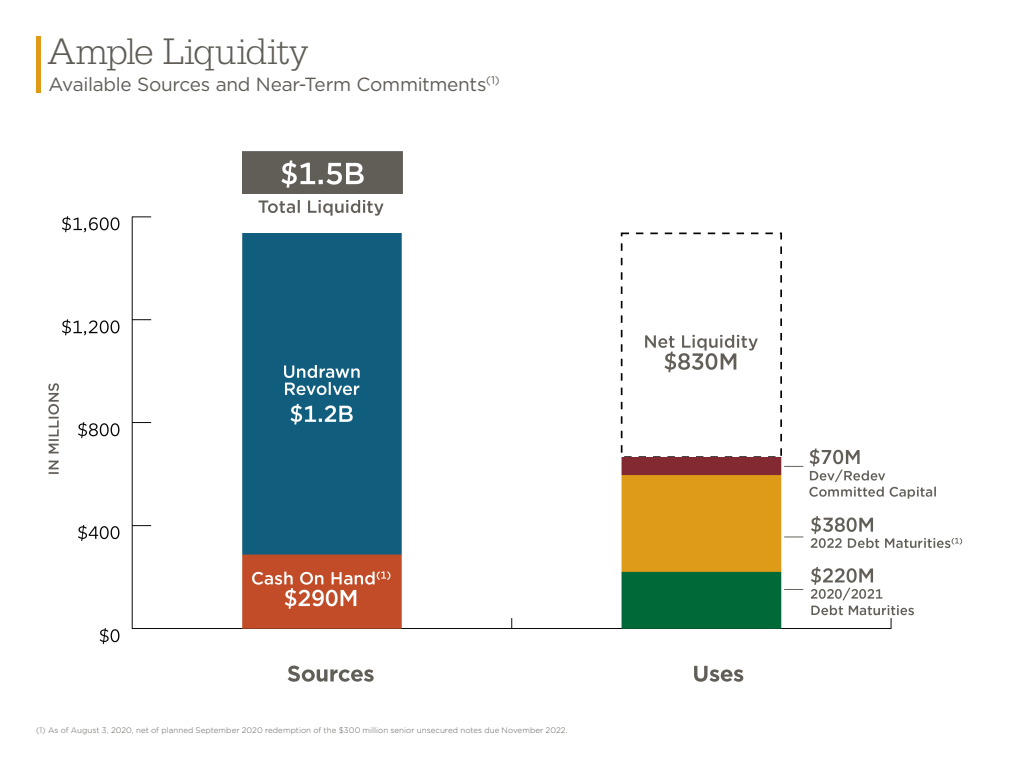
<style>
.page{position:relative;width:1024px;height:769px;background:#fff}
.page>*{position:absolute;margin:0;border:0;box-sizing:border-box;transform-origin:0 0}
.H4_-_Internal_39-18{font:300 39px "Serifa Std";letter-spacing:-.02em;color:#605d57}
.H4_-_Internal_Subhea{font:19px "Gotham";letter-spacing:-.015em;color:#605d57}
.t1{font:300 8px "Gotham";letter-spacing:.005em;color:#605d57}
</style>
<div class="page">
<img style="left:48px;top:151px;width:915px;height:531px">
<div style="left:36px;top:36px;width:5px;height:57px;background:#df9b15"></div>
<p class="H4_-_Internal_39-18" style="left:47px;top:29px;width:263px">Ample Liquidity</p>
<p class="H4_-_Internal_Subhea" style="left:48px;top:72px;width:453px">Available Sources and Near-Term Commitments<sup>(1)</sup></p>
<p class="t1" style="left:36px;top:725px;width:533px">(1) As of August 3, 2020, net of planned September 2020 redemption of the $300 million senior unsecured notes due November 2022.</p>
</div>
